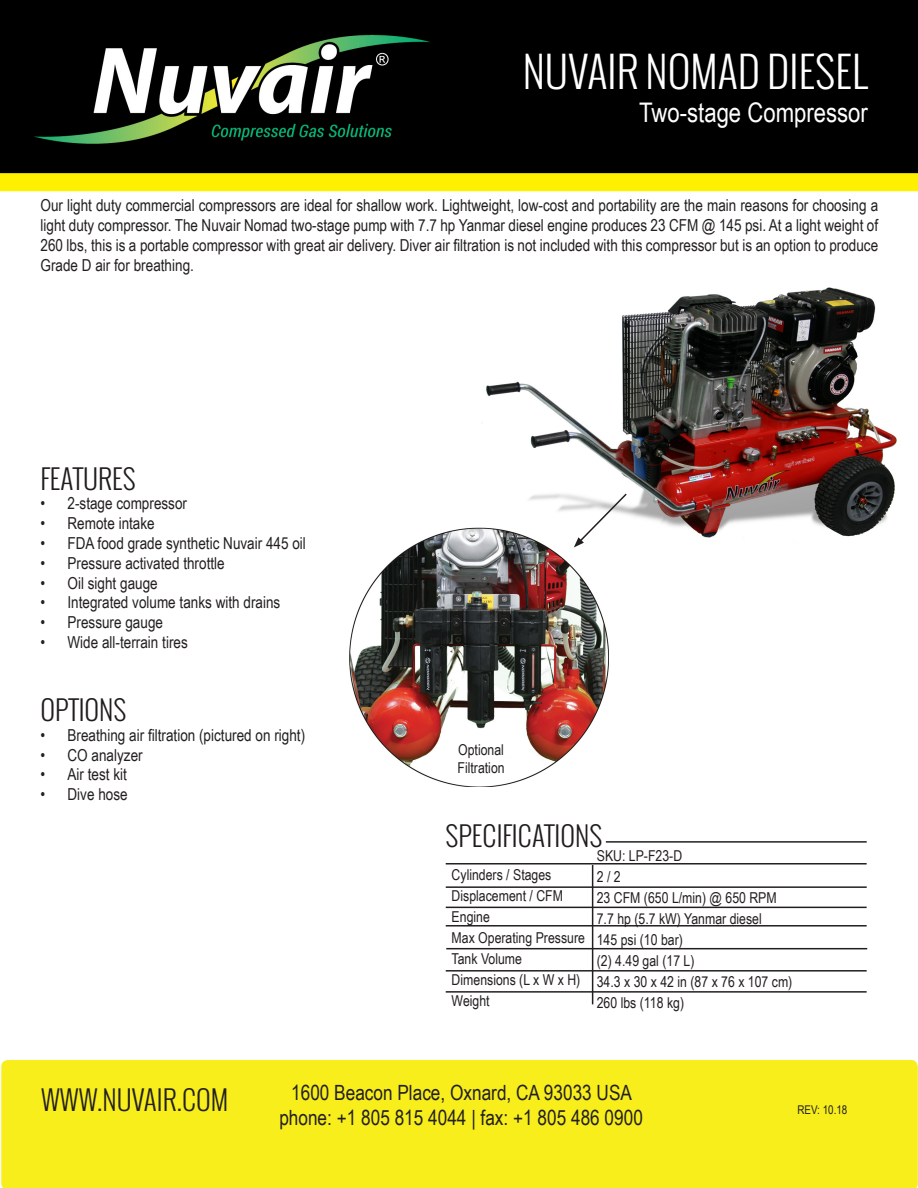
<style>
.page{position:relative;width:918px;height:1188px;background:#fff}
.page>*{position:absolute;margin:0;border:0;box-sizing:border-box;transform-origin:0 0}
.t1{font:300 42px "Oswald";color:#fff}
.t2{font:300 27px "Oswald";color:#201c1d}
.t3{font:27px "Arial Narrow";color:#fff}
.t4{font:300 27px "Oswald";color:#231f20}
.t5{font:21px/25.2px "Arial Narrow";color:#231f20;text-align:center}
.t6{font:16.5px/19.8px "Arial Narrow";color:#231f20;text-align:justify}
.t7{font:15px "Arial Narrow";color:#231f20}
.t8{font:12px "Arial Narrow";color:#231f20}
</style>
<div class="page">
<div style="left:1px;top:1060px;width:917px;height:128px;background:#f7ee1c"></div>
<img style="left:0;top:0;width:918px;height:192px">
<img style="left:486px;top:287px;width:411px;height:251px">
<hr style="left:446px;top:863px;width:421px;height:2px;background:#231f20">
<hr style="left:446px;top:907px;width:421px;height:1px;background:#231f20">
<hr style="left:446px;top:925px;width:421px;height:2px;background:#231f20">
<hr style="left:446px;top:970px;width:421px;height:2px;background:#231f20">
<hr style="left:446px;top:948px;width:421px;height:1px;background:#231f20">
<hr style="left:606px;top:841px;width:261px;height:2px;background:#231f20">
<hr style="left:592px;top:865px;width:1px;height:139px;background:#231f20">
<hr style="left:446px;top:886px;width:421px;height:2px;background:#231f20">
<hr style="left:446px;top:991px;width:421px;height:2px;background:#231f20">
<img style="left:349px;top:527px;width:260px;height:260px">
<svg style="left:574px;top:492px;width:54px;height:56px"></svg>
<p class="t1" style="left:523px;top:43px;width:347px">NUVAIR NOMAD DIESEL</p>
<p class="t3" style="left:639px;top:92px;width:230px">Two-stage Compressor</p>
<p class="t6" style="left:41px;top:195px;width:839px">Our light duty commercial compressors are ideal for shallow work. Lightweight, low-cost and portability are the main reasons for choosing a light duty compressor. The Nuvair Nomad two-stage pump with 7.7 hp Yanmar diesel engine produces 23 CFM @ 145 psi. At a light weight of 260 lbs, this is a portable compressor with great air delivery. Diver air filtration is not included with this compressor but is an option to produce Grade D air for breathing.</p>
<p class="t2" style="left:41px;top:460px;width:97px">FEATURES</p>
<p class="t6" style="left:41px;top:493px;width:148px">• 2-stage compressor</p>
<p class="t6" style="left:41px;top:513px;width:116px">• Remote intake</p>
<p class="t6" style="left:41px;top:533px;width:267px">• FDA food grade synthetic Nuvair 445 oil</p>
<p class="t6" style="left:41px;top:553px;width:186px">• Pressure activated throttle</p>
<p class="t6" style="left:41px;top:572px;width:119px">• Oil sight gauge</p>
<p class="t6" style="left:41px;top:592px;width:241px">• Integrated volume tanks with drains</p>
<p class="t6" style="left:41px;top:612px;width:124px">• Pressure gauge</p>
<p class="t6" style="left:41px;top:632px;width:149px">• Wide all-terrain tires</p>
<p class="t2" style="left:41px;top:691px;width:87px">OPTIONS</p>
<p class="t6" style="left:41px;top:724px;width:266px">• Breathing air filtration (pictured on right)</p>
<p class="t6" style="left:41px;top:744px;width:104px">• CO analyzer</p>
<p class="t6" style="left:41px;top:764px;width:88px">• Air test kit</p>
<p class="t6" style="left:41px;top:784px;width:89px">• Dive hose</p>
<p class="t7" style="left:458px;top:739px;width:47px">Optional</p>
<p class="t7" style="left:458px;top:757px;width:49px">Filtration</p>
<p class="t2" style="left:445px;top:817px;width:158px">SPECIFICATIONS</p>
<p class="t7" style="left:452px;top:864px;width:101px">Cylinders / Stages</p>
<p class="t7" style="left:452px;top:885px;width:113px">Displacement / CFM</p>
<p class="t7" style="left:452px;top:906px;width:40px">Engine</p>
<p class="t7" style="left:452px;top:927px;width:135px">Max Operating Pressure</p>
<p class="t7" style="left:452px;top:948px;width:72px">Tank Volume</p>
<p class="t7" style="left:452px;top:969px;width:130px">Dimensions (L x W x H)</p>
<p class="t7" style="left:452px;top:990px;width:40px">Weight</p>
<p class="t7" style="left:597px;top:844px;width:87px">SKU: LP-F23-D</p>
<p class="t7" style="left:597px;top:865px;width:25px">2/2</p>
<p class="t7" style="left:597px;top:886px;width:181px">23 CFM (650 L/min) @ 650 RPM</p>
<p class="t7" style="left:597px;top:907px;width:167px">7.7 hp (5.7 kW) Yanmar diesel</p>
<p class="t7" style="left:597px;top:928px;width:88px">145 psi (10 bar)</p>
<p class="t7" style="left:597px;top:949px;width:99px">(2) 4.49 gal (17 L)</p>
<p class="t7" style="left:597px;top:970px;width:197px">34.3 x 30 x 42 in (87 x 76 x 107 cm)</p>
<p class="t7" style="left:597px;top:991px;width:89px">260 lbs (118 kg)</p>
<h2 class="t4" style="left:41px;top:1081px;width:189px">WWW.NUVAIR.COM</h2>
<p class="t5" style="left:279px;top:1079px;width:365px">1600 Beacon Place, Oxnard, CA 93033 USA phone: +1 805 815 4044 | fax: +1 805 486 0900</p>
<p class="t8" style="left:797px;top:1101px;width:51px">REV: 10.18</p>
</div>
